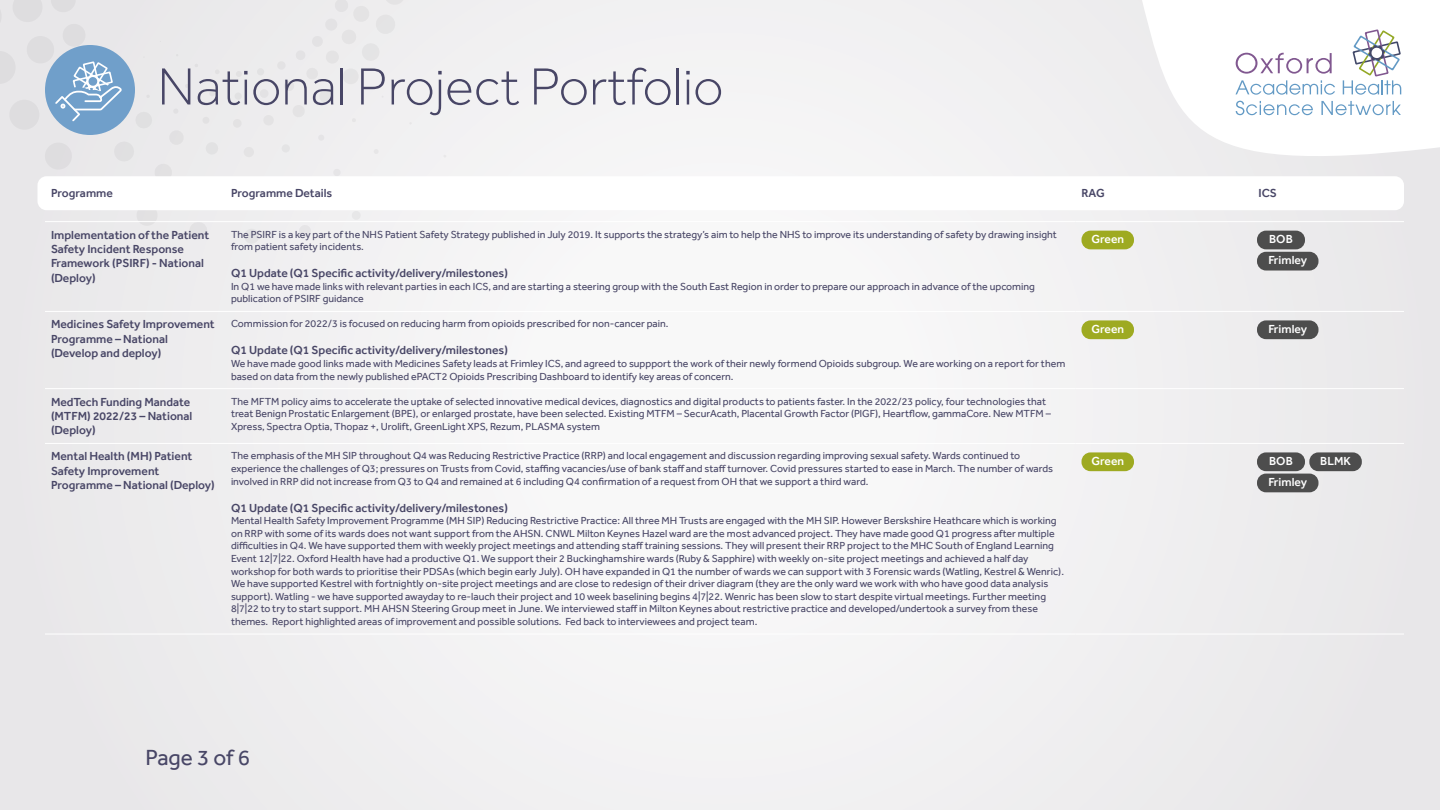
<style>
.page{position:relative;width:1440px;height:810px;background:#f1f1f2}
.page>*{position:absolute;margin:0;border:0;box-sizing:border-box;transform-origin:0 0}
.t1{font:300 54px "Effra";color:#484666}
.t2{font:22.5px "Effra";color:#484666}
.t3{font:500 12px/14.4px "Effra";color:#484666}
.t4{font:500 12px/21.1px "Effra";color:#fff}
.t5{font:10.5px/12.6px "Effra";color:#484666}
</style>
<div class="page">
<div style="left:244px;top:229px;width:15px;height:15px;background:#e4e4e5;border-radius:50%"></div>
<svg style="left:299px;top:225px;width:12px;height:12px"></svg>
<svg style="left:334px;top:169px;width:6px;height:7px"></svg>
<div style="left:244px;top:147px;width:10px;height:10px;background:#e4e3e4;border-radius:50%"></div>
<svg style="left:318px;top:135px;width:6px;height:5px"></svg>
<svg style="left:282px;top:145px;width:8px;height:7px"></svg>
<div style="left:233px;top:119px;width:9px;height:9px;background:#e3e2e3;border-radius:50%"></div>
<div style="left:234px;top:92px;width:8px;height:8px;background:#e2e2e3;border-radius:50%"></div>
<svg style="left:236px;top:71px;width:6px;height:6px"></svg>
<svg style="left:257px;top:0;width:154px;height:125px"></svg>
<svg style="left:1142px;top:0;width:298px;height:156px;fill:#fff"></svg>
<svg style="left:1236px;top:53px;width:96px;height:21px"></svg>
<svg style="left:1236px;top:80px;width:99px;height:15px"></svg>
<svg style="left:1236px;top:101px;width:77px;height:14px"></svg>
<svg style="left:1321px;top:101px;width:80px;height:14px"></svg>
<svg style="left:1343px;top:29px;width:58px;height:66px"></svg>
<div style="left:38px;top:176px;width:1366px;height:34px;background:#fff;border-radius:9px"></div>
<svg style="left:0;top:0;width:220px;height:240px"></svg>
<hr style="left:45px;top:221px;width:180px;height:1px;background:#fff">
<hr style="left:225px;top:221px;width:851px;height:1px;background:#fff">
<hr style="left:1076px;top:221px;width:175px;height:1px;background:#fff">
<hr style="left:1251px;top:221px;width:153px;height:1px;background:#fff">
<hr style="left:45px;top:311px;width:180px;height:1px;background:#fff">
<hr style="left:225px;top:311px;width:851px;height:1px;background:#fff">
<hr style="left:1076px;top:311px;width:175px;height:1px;background:#fff">
<hr style="left:1251px;top:311px;width:153px;height:1px;background:#fff">
<hr style="left:45px;top:388px;width:180px;height:1px;background:#fff">
<hr style="left:225px;top:388px;width:851px;height:1px;background:#fff">
<hr style="left:1076px;top:388px;width:175px;height:1px;background:#fff">
<hr style="left:1251px;top:388px;width:153px;height:1px;background:#fff">
<hr style="left:45px;top:443px;width:180px;height:1px;background:#fff">
<hr style="left:225px;top:443px;width:851px;height:1px;background:#fff">
<hr style="left:1076px;top:443px;width:175px;height:1px;background:#fff">
<hr style="left:1251px;top:443px;width:153px;height:1px;background:#fff">
<hr style="left:45px;top:634px;width:180px;height:1px;background:#fff">
<hr style="left:225px;top:634px;width:851px;height:1px;background:#fff">
<hr style="left:1076px;top:634px;width:175px;height:1px;background:#fff">
<hr style="left:1251px;top:634px;width:153px;height:1px;background:#fff">
<div style="left:1082px;top:231px;width:52px;height:18px;background:#9eaa21;border-radius:9px"></div>
<div style="left:1257px;top:231px;width:48px;height:18px;background:#4d4d4d;border-radius:9px"></div>
<div style="left:1257px;top:252px;width:61px;height:19px;background:#4d4d4d;border-radius:9px"></div>
<div style="left:1082px;top:320px;width:52px;height:19px;background:#9eaa21;border-radius:9px"></div>
<div style="left:1257px;top:320px;width:61px;height:19px;background:#4d4d4d;border-radius:9px"></div>
<div style="left:1082px;top:452px;width:52px;height:19px;background:#9eaa21;border-radius:9px"></div>
<div style="left:1257px;top:452px;width:48px;height:19px;background:#4d4d4d;border-radius:9px"></div>
<div style="left:1309px;top:452px;width:53px;height:19px;background:#4d4d4d;border-radius:9px"></div>
<div style="left:1257px;top:474px;width:61px;height:18px;background:#4d4d4d;border-radius:9px"></div>
<h1 class="t1" style="left:157px;top:54px;width:568px">National Project Portfolio</h1>
<p class="t3" style="left:51px;top:186px;width:63px">Programme</p>
<p class="t3" style="left:231px;top:186px;width:103px">Programme Details</p>
<p class="t3" style="left:1082px;top:186px;width:25px">RAG</p>
<p class="t3" style="left:1259px;top:186px;width:20px">ICS</p>
<p class="t3" style="left:51px;top:227px;width:160px">Implementation of the Patient<br>Safety Incident Response<br>Framework (PSIRF) - National (Deploy)</p>
<p class="t5" style="left:231px;top:228px;width:827px">The PSIRF is a key part of the NHS Patient Safety Strategy published in July 2019. It supports the strategy’s aim to help the NHS to improve its understanding of safety by drawing insight from patient safety incidents.</p>
<p class="t3" style="left:231px;top:266px;width:278px">Q1 Update (Q1 Specific activity/delivery/milestones)</p>
<p class="t5" style="left:231px;top:280px;width:805px">In Q1 we have made links with relevant parties in each ICS, and are starting a steering group with the South East Region in order to prepare our approach in advance of the upcoming publication of PSIRF guidance</p>
<p class="t3" style="left:51px;top:317px;width:165px">Medicines Safety Improvement<br>Programme – National (Develop and deploy)</p>
<p class="t5" style="left:231px;top:318px;width:439px">Commission for 2022/3 is focused on reducing harm from opioids prescribed for non-cancer pain.</p>
<p class="t3" style="left:231px;top:343px;width:278px">Q1 Update (Q1 Specific activity/delivery/milestones)</p>
<p class="t5" style="left:231px;top:357px;width:836px">We have made good links made with Medicines Safety leads at Frimley ICS, and agreed to suppport the work of their newly formend Opioids subgroup. We are working on a report for them based on data from the newly published ePACT2 Opioids Prescribing Dashboard to identify key areas of concern.</p>
<p class="t3" style="left:51px;top:394px;width:143px">MedTech Funding Mandate (MTFM) 2022/23 – National (Deploy)</p>
<p class="t5" style="left:231px;top:395px;width:821px">The MFTM policy aims to accelerate the uptake of selected innovative medical devices, diagnostics and digital products to patients faster. In the 2022/23 policy, four technologies that treat Benign Prostatic Enlargement (BPE), or enlarged prostate, have been selected. Existing MTFM – SecurAcath, Placental Growth Factor (PlGF), Heartflow, gammaCore. New MTFM –<br>Xpress, Spectra Optia, Thopaz +, Urolift, GreenLight XPS, Rezum, PLASMA system</p>
<p class="t3" style="left:51px;top:449px;width:165px">Mental Health (MH) Patient<br>Safety Improvement<br>Programme – National (Deploy)</p>
<p class="t5" style="left:231px;top:450px;width:824px">The emphasis of the MH SIP throughout Q4 was Reducing Restrictive Practice (RRP) and local engagement and discussion regarding improving sexual safety. Wards continued to experience the challenges of Q3; pressures on Trusts from Covid, staffing vacancies/use of bank staff and staff turnover. Covid pressures started to ease in March. The number of wards involved in RRP did not increase from Q3 to Q4 and remained at 6 including Q4 confirmation of a request from OH that we support a third ward.</p>
<p class="t3" style="left:231px;top:500px;width:278px">Q1 Update (Q1 Specific activity/delivery/milestones)</p>
<p class="t5" style="left:231px;top:514px;width:835px">Mental Health Safety Improvement Programme (MH SIP) Reducing Restrictive Practice: All three MH Trusts are engaged with the MH SIP. However Berskshire Heathcare which is working on RRP with some of its wards does not want support from the AHSN. CNWL Milton Keynes Hazel ward are the most advanced project. They have made good Q1 progress after multiple difficulties in Q4. We have supported them with weekly project meetings and attending staff training sessions. They will present their RRP project to the MHC South of England Learning Event 12|7|22. Oxford Health have had a productive Q1. We support their 2 Buckinghamshire wards (Ruby &amp; Sapphire) with weekly on-site project meetings and achieved a half day workshop for both wards to prioritise their PDSAs (which begin early July). OH have expanded in Q1 the number of wards we can support with 3 Forensic wards (Watling, Kestrel &amp; Wenric).<br>We have supported Kestrel with fortnightly on-site project meetings and are close to redesign of their driver diagram (they are the only ward we work with who have good data analysis support). Watling - we have supported awayday to re-lauch their project and 10 week baselining begins 4|7|22. Wenric has been slow to start despite virtual meetings. Further meeting 8|7|22 to try to start support. MH AHSN Steering Group meet in June. We interviewed staff in Milton Keynes about restrictive practice and developed/undertook a survey from these themes. Report highlighted areas of improvement and possible solutions. Fed back to interviewees and project team.</p>
<p class="t4" style="left:1091px;top:229px;width:34px">Green</p>
<p class="t4" style="left:1268px;top:229px;width:40px">BOB<br>Frimley</p>
<p class="t4" style="left:1091px;top:318px;width:34px">Green</p>
<p class="t4" style="left:1268px;top:318px;width:40px">Frimley</p>
<p class="t4" style="left:1091px;top:450px;width:34px">Green</p>
<p class="t4" style="left:1269px;top:450px;width:25px">BOB</p>
<p class="t4" style="left:1320px;top:450px;width:32px">BLMK</p>
<p class="t4" style="left:1268px;top:472px;width:40px">Frimley</p>
<h2 class="t2" style="left:146px;top:744px;width:106px">Page 3 of 6</h2>
</div>
